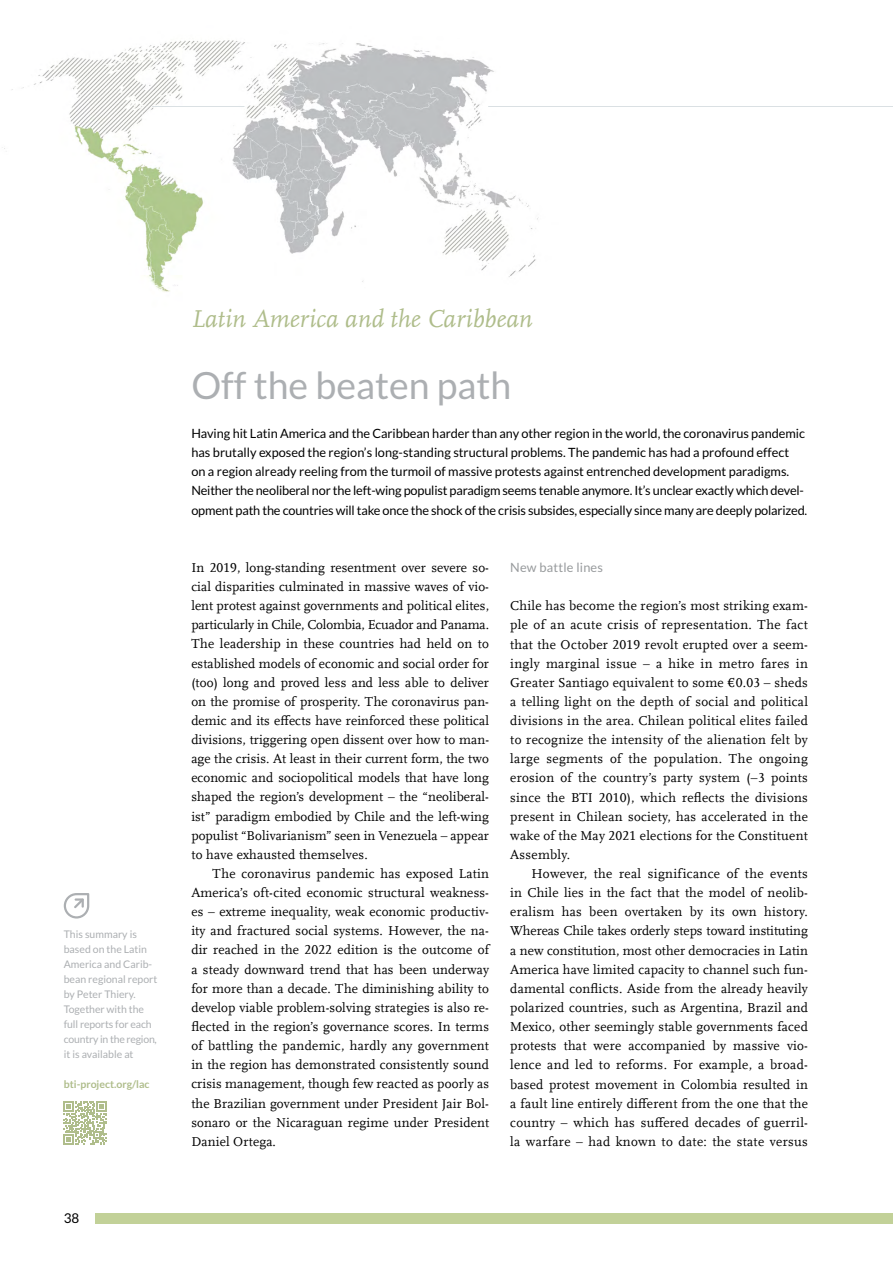
<style>
.page{position:relative;width:893px;height:1263px;background:#fff}
.page>*{position:absolute;margin:0;border:0;box-sizing:border-box;transform-origin:0 0}
.t1{font:37.5px "Lato";color:#acafb2}
.t2{font:italic 25.5px "Scala Offc Pro";color:#afbd8b}
.t3{font:13.5px/19.2px "Scala Offc Pro";letter-spacing:.02em;color:#000;text-align:justify}
.t4{font:13.5px "Lato";color:#000}
.t5{font:12.75px/19.2px "Lato";letter-spacing:-.005em;color:#000}
.t6{font:12.75px "Lato";letter-spacing:.015em;color:#979a9c}
.t7{font:10.5px/15px "Lato";color:#acafb2}
.t8{font:700 10.5px "Lato";color:#afbd8b}
</style>
<div class="page">
<svg style="left:64px;top:893px;width:25px;height:25px"></svg>
<svg style="left:63px;top:1101px;width:44px;height:44px"></svg>
<div style="left:96px;top:1213px;width:797px;height:11px;background:#c2d198"></div>
<img style="left:2px;top:40px;width:537px;height:252px">
<hr style="left:488px;top:106px;width:405px;height:1px;background:#dae0e3">
<hr style="left:152px;top:106px;width:92px;height:1px;background:#dae0e3">
<p class="t7" style="left:64px;top:927px;width:95px">This summary is based on the Latin<br>America and Carib&shy;bean regional report by Peter Thiery.<br>Together with the full reports for each country in the region, it is available at</p>
<p class="t8" style="left:64px;top:1078px;width:87px">bti-project.org/lac</p>
<p class="t4" style="left:64px;top:1210px;width:17px">38</p>
<h2 class="t2" style="left:191px;top:304px;width:343px">Latin America and the Caribbean</h2>
<h1 class="t1" style="left:191px;top:364px;width:322px">Off the beaten path</h1>
<p class="t5" style="left:191px;top:424px;width:617px">Having hit Latin America and the Caribbean harder than any other region in the world, the coronavirus pandemic has brutally exposed the region’s long-standing structural problems. The pandemic has had a profound effect<br>on a region already reeling from the turmoil of massive protests against entrenched development paradigms.<br>Neither the neoliberal nor the left-wing populist paradigm seems tenable anymore. It’s unclear exactly which devel&shy;opment path the countries will take once the shock of the crisis subsides, especially since many are deeply polarized.</p>
<p class="t3" style="left:191px;top:558px;width:299px">In 2019, long-standing resentment over severe so&shy;cial disparities culminated in massive waves of vio&shy;lent protest against governments and political elites, particularly in Chile, Colombia, Ecuador and Panama.<br>The leadership in these countries had held on to established models of economic and social order for (too) long and proved less and less able to deliver on the promise of prosperity. The coronavirus pan&shy;demic and its effects have reinforced these political divisions, triggering open dissent over how to man&shy;age the crisis. At least in their current form, the two economic and sociopolitical models that have long shaped the region’s development – the “neoliberal&shy;ist” paradigm embodied by Chile and the left-wing populist “Bolivarianism” seen in Venezuela – appear to have exhausted themselves.</p>
<p class="t3" style="left:191px;top:864px;width:299px;text-indent:21px">The coronavirus pandemic has exposed Latin America’s oft-cited economic structural weakness&shy;es – extreme inequality, weak economic productiv&shy;ity and fractured social systems. However, the na&shy;dir reached in the 2022 edition is the outcome of a steady downward trend that has been underway for more than a decade. The diminishing ability to develop viable problem-solving strategies is also re&shy;flected in the region’s governance scores. In terms of battling the pandemic, hardly any government in the region has demonstrated consistently sound crisis management, though few reacted as poorly as the Brazilian government under President Jair Bol&shy;sonaro or the Nicaraguan regime under President Daniel Ortega.</p>
<p class="t6" style="left:510px;top:560px;width:94px">New battle lines</p>
<p class="t3" style="left:510px;top:596px;width:299px">Chile has become the region’s most striking exam&shy;ple of an acute crisis of representation. The fact that the October 2019 revolt erupted over a seem&shy;ingly marginal issue – a hike in metro fares in Greater Santiago equivalent to some €0.03 – sheds a telling light on the depth of social and political divisions in the area. Chilean political elites failed to recognize the intensity of the alienation felt by large segments of the population. The ongoing erosion of the country’s party system (–3 points since the BTI 2010), which reflects the divisions present in Chilean society, has accelerated in the wake of the May 2021 elections for the Constituent Assembly.</p>
<p class="t3" style="left:510px;top:864px;width:299px;text-indent:21px">However, the real significance of the events in Chile lies in the fact that the model of neolib&shy;eralism has been overtaken by its own history.<br>Whereas Chile takes orderly steps toward instituting a new constitution, most other democracies in Latin America have limited capacity to channel such fun&shy;damental conflicts. Aside from the already heavily polarized countries, such as Argentina, Brazil and Mexico, other seemingly stable governments faced protests that were accompanied by massive vio&shy;lence and led to reforms. For example, a broad&shy;based protest movement in Colombia resulted in a fault line entirely different from the one that the country – which has suffered decades of guerril&shy;la warfare – had known to date: the state versus</p>
</div>
